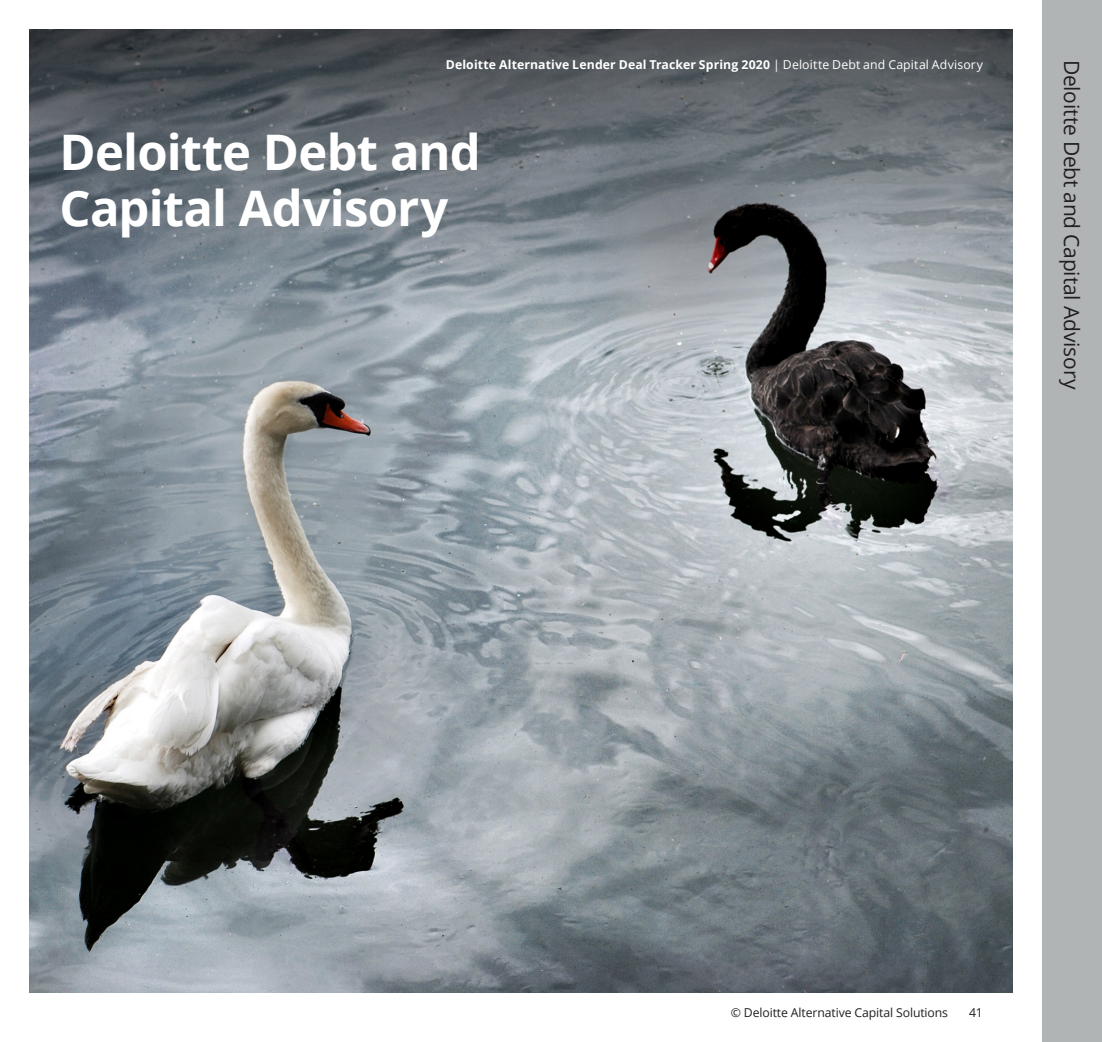
<style>
.page{position:relative;width:1102px;height:1042px;background:#fff}
.page>*{position:absolute;margin:0;border:0;box-sizing:border-box;transform-origin:0 0}
.t1{font:700 49px/56px "Open Sans";letter-spacing:-.015em;color:#fff}
.t2{font:21px "Open Sans";letter-spacing:-.01em;color:#231f20}
.t3{font:700 12.25px "Open Sans";letter-spacing:.01em;color:#fff}
.t4{font:12.25px "Open Sans";letter-spacing:-.01em;color:#231f20}
.s1{font-weight:400}
</style>
<div class="page">
<div style="left:1042px;top:0;width:59px;height:1042px;background:#b1b4b5"></div>
<img style="left:30px;top:336px;width:982px;height:656px">
<svg style="left:30px;top:30px;width:982px;height:306px;background:#6f777d"></svg>
<p class="t3" style="left:446px;top:56px;width:538px">Deloitte Alternative Lender Deal Tracker Spring 2020 <span class="s1">| Deloitte Debt and Capital Advisory</span></p>
<h1 class="t1" style="left:60px;top:123px;width:423px">Deloitte Debt and<br>Capital Advisory</h1>
<h2 class="t2" style="left:1085px;top:60px;width:331px;rotate:90deg">Deloitte Debt and Capital Advisory</h2>
<p class="t4" style="left:730px;top:1004px;width:219px">© Deloitte Alternative Capital Solutions</p>
<p class="t4" style="left:969px;top:1004px;width:15px">41</p>
</div>
